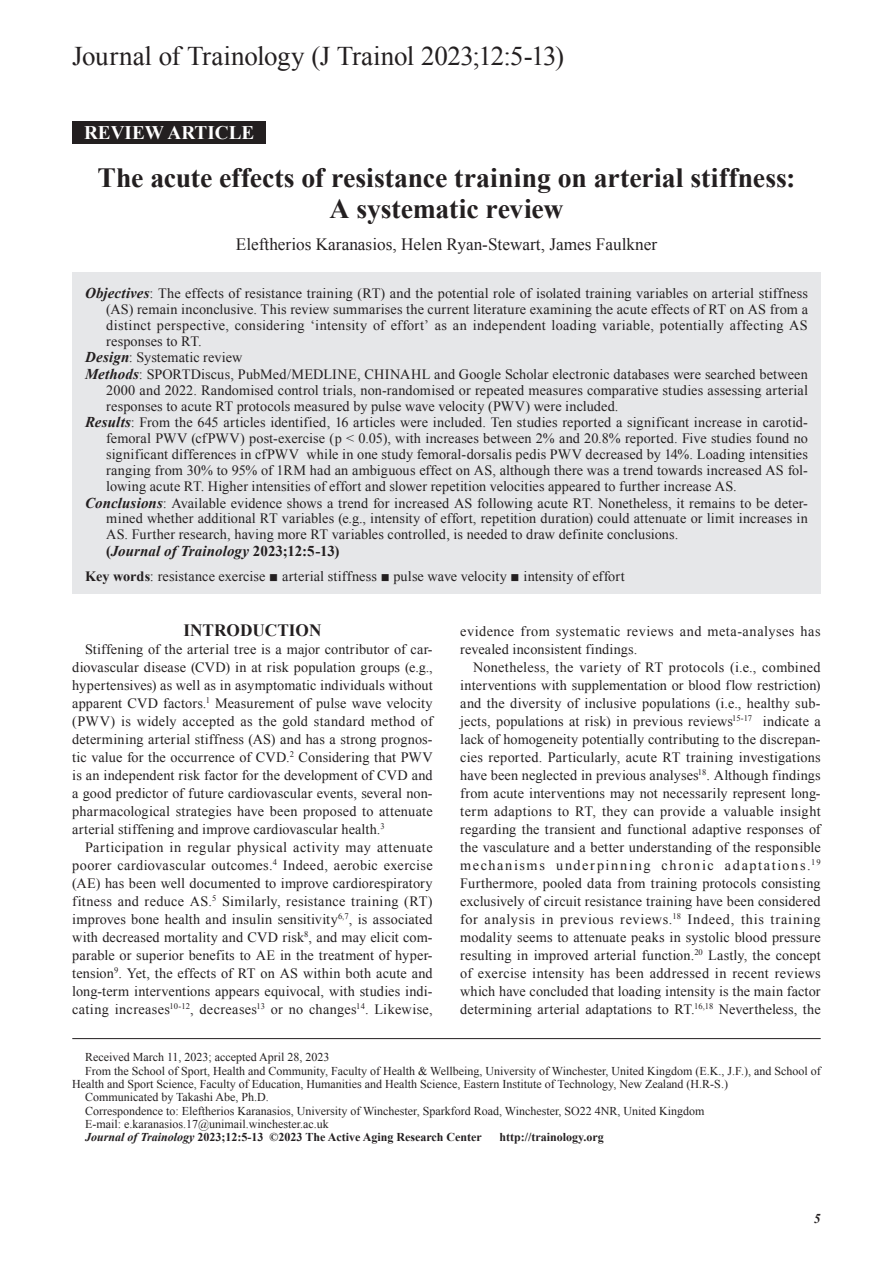
<style>
.page{position:relative;width:893px;height:1263px;background:#fff}
.page>*{position:absolute;margin:0;border:0;box-sizing:border-box;transform-origin:0 0}
.t1{font:700 27.75px/30.9px "Times New Roman";letter-spacing:-.005em;color:#231f20;text-align:center}
.t2{font:27px "Times New Roman";letter-spacing:-.01em;color:#231f20}
.t3{font:700 19.2px "Times New Roman";color:#fff}
.t4{font:17.25px "Times New Roman";color:#231f20}
.t5{font:700 17.25px "Times New Roman";color:#231f20}
.t6{font:italic 700 15px "Times New Roman";letter-spacing:.005em;color:#231f20}
.t7{font:14.25px/18px "Times New Roman";letter-spacing:.01em;color:#231f20;text-align:justify}
.t8{font:14.25px/18px "Times New Roman";letter-spacing:.03em;color:#231f20}
.t9{font:italic 700 13.5px "Times New Roman";color:#231f20}
.t10{font:12px "Times New Roman";color:#231f20}
.t11{font:700 12px "Times New Roman";color:#231f20}
.s1{font-weight:700;font-style:italic;font-size:15px}
.s2{font-style:normal}
.s3{font-weight:700}
.s4{font-style:italic}
</style>
<div class="page">
<div style="left:72px;top:121px;width:194px;height:22px;background:#231f20"></div>
<div style="left:72px;top:273px;width:749px;height:321px;background:#e6e7e9"></div>
<hr style="left:72px;top:1038px;width:749px;height:1px;background:#231f20">
<h2 class="t2" style="left:72px;top:38px;width:493px">Journal of Trainology (J Trainol 2023;12:5-13)</h2>
<h3 class="t3" style="left:84px;top:119px;width:172px">REVIEW ARTICLE</h3>
<h1 class="t1" style="left:98px;top:161px;width:699px">The acute effects of resistance training on arterial stiffness:<br>A systematic review</h1>
<p class="t4" style="left:236px;top:233px;width:423px">Eleftherios Karanasios, Helen Ryan-Stewart, James Faulkner</p>
<p class="t7" style="left:85px;top:284px;width:724px"><span class="s1">Objectives</span>: The effects of resistance training (RT) and the potential role of isolated training variables on arterial stiffness</p>
<p class="t7" style="left:106px;top:300px;width:703px">(AS) remain inconclusive. This review summarises the current literature examining the acute effects of RT on AS from a</p>
<p class="t7" style="left:106px;top:316px;width:703px">distinct perspective, considering ‘intensity of effort’ as an independent loading variable, potentially affecting AS</p>
<p class="t7" style="left:106px;top:332px;width:97px">responses to RT.</p>
<p class="t7" style="left:85px;top:348px;width:159px"><span class="s1">Design</span>: Systematic review</p>
<p class="t7" style="left:85px;top:365px;width:724px"><span class="s1">Methods</span>: SPORTDiscus, PubMed/MEDLINE, CHINAHL and Google Scholar electronic databases were searched between</p>
<p class="t7" style="left:106px;top:381px;width:703px">2000 and 2022. Randomised control trials, non-randomised or repeated measures comparative studies assessing arterial</p>
<p class="t7" style="left:106px;top:397px;width:514px">responses to acute RT protocols measured by pulse wave velocity (PWV) were included.</p>
<p class="t7" style="left:85px;top:413px;width:724px"><span class="s1">Results</span>: From the 645 articles identified, 16 articles were included. Ten studies reported a significant increase in carotid-</p>
<p class="t7" style="left:106px;top:429px;width:703px">femoral PWV (cfPWV) post-exercise (p &lt; 0.05), with increases between 2% and 20.8% reported. Five studies found no</p>
<p class="t7" style="left:106px;top:445px;width:703px">significant differences in cfPWV while in one study femoral-dorsalis pedis PWV decreased by 14%. Loading intensities</p>
<p class="t7" style="left:106px;top:461px;width:703px">ranging from 30% to 95% of 1RM had an ambiguous effect on AS, although there was a trend towards increased AS fol-</p>
<p class="t7" style="left:106px;top:477px;width:632px">lowing acute RT. Higher intensities of effort and slower repetition velocities appeared to further increase AS.</p>
<p class="t7" style="left:85px;top:493px;width:724px"><span class="s1">Conclusions</span>: Available evidence shows a trend for increased AS following acute RT. Nonetheless, it remains to be deter-</p>
<p class="t7" style="left:106px;top:509px;width:703px">mined whether additional RT variables (e.g., intensity of effort, repetition duration) could attenuate or limit increases in</p>
<p class="t7" style="left:106px;top:525px;width:574px">AS. Further research, having more RT variables controlled, is needed to draw definite conclusions.</p>
<p class="t6" style="left:106px;top:540px;width:235px"><span class="s2">(</span>Journal of Trainology <span class="s2">2023;12:5-13)</span></p>
<p class="t7" style="left:85px;top:567px;width:541px"><span class="s3">Key words</span>: resistance exercise ■ arterial stiffness ■ pulse wave velocity ■ intensity of effort</p>
<p class="t5" style="left:183px;top:618px;width:140px">INTRODUCTION</p>
<p class="t7" style="left:72px;top:640px;width:362px;text-indent:13px">Stiffening of the arterial tree is a major contributor of car&shy;diovascular disease (CVD) in at risk population groups (e.g., hypertensives) as well as in asymptomatic individuals without apparent CVD factors.<sup>1</sup> Measurement of pulse wave velocity (PWV) is widely accepted as the gold standard method of determining arterial stiffness (AS) and has a strong prognos&shy;tic value for the occurrence of CVD.<sup>2</sup> Considering that PWV is an independent risk factor for the development of CVD and a good predictor of future cardiovascular events, several non&shy;pharmacological strategies have been proposed to attenuate arterial stiffening and improve cardiovascular health.<sup>3</sup></p>
<p class="t7" style="left:72px;top:838px;width:362px;text-indent:13px">Participation in regular physical activity may attenuate poorer cardiovascular outcomes.<sup>4</sup> Indeed, aerobic exercise (AE) has been well documented to improve cardiorespiratory fitness and reduce AS.<sup>5</sup> Similarly, resistance training (RT) improves bone health and insulin sensitivity<sup>6,7</sup>, is associated with decreased mortality and CVD risk<sup>8</sup>, and may elicit com&shy;parable or superior benefits to AE in the treatment of hyper&shy;tension<sup>9</sup>. Yet, the effects of RT on AS within both acute and long-term interventions appears equivocal, with studies indi&shy;cating increases<sup>10-12</sup>, decreases<sup>13</sup> or no changes<sup>14</sup>. Likewise,</p>
<p class="t8" style="left:460px;top:622px;width:362px">evidence from systematic reviews and meta-analyses has revealed inconsistent findings.</p>
<p class="t7" style="left:460px;top:658px;width:362px;text-indent:13px">Nonetheless, the variety of RT protocols (i.e., combined interventions with supplementation or blood flow restriction) and the diversity of inclusive populations (i.e., healthy sub&shy;jects, populations at risk) in previous reviews<sup>15-17</sup> indicate a lack of homogeneity potentially contributing to the discrepan&shy;cies reported. Particularly, acute RT training investigations have been neglected in previous analyses<sup>18</sup>. Although findings from acute interventions may not necessarily represent long&shy;term adaptions to RT, they can provide a valuable insight regarding the transient and functional adaptive responses of the vasculature and a better understanding of the responsible mechanisms underpinning chronic adaptations.<sup>19<br></sup>Furthermore, pooled data from training protocols consisting exclusively of circuit resistance training have been considered for analysis in previous reviews.<sup>18</sup> Indeed, this training modality seems to attenuate peaks in systolic blood pressure resulting in improved arterial function.<sup>20</sup> Lastly, the concept of exercise intensity has been addressed in recent reviews which have concluded that loading intensity is the main factor determining arterial adaptations to RT.<sup>16,18</sup> Nevertheless, the</p>
<p class="t10" style="left:85px;top:1049px;width:246px">Received March 11, 2023; accepted April 28, 2023</p>
<p class="t10" style="left:85px;top:1062px;width:737px">From the School of Sport, Health and Community, Faculty of Health &amp; Wellbeing, University of Winchester, United Kingdom (E.K., J.F.), and School of</p>
<p class="t10" style="left:72px;top:1076px;width:657px">Health and Sport Science, Faculty of Education, Humanities and Health Science, Eastern Institute of Technology, New Zealand (H.R-S.)</p>
<p class="t10" style="left:85px;top:1089px;width:185px">Communicated by Takashi Abe, Ph.D.</p>
<p class="t10" style="left:85px;top:1102px;width:621px">Correspondence to: Eleftherios Karanasios, University of Winchester, Sparkford Road, Winchester, SO22 4NR, United Kingdom</p>
<p class="t10" style="left:85px;top:1116px;width:245px">E-mail: e.karanasios.17@unimail.winchester.ac.uk</p>
<p class="t11" style="left:85px;top:1129px;width:398px"><span class="s4">Journal of Trainology</span> 2023;12:5-13 ©2023 The Active Aging Research Center</p>
<p class="t11" style="left:500px;top:1129px;width:106px">http://trainology.org</p>
<p class="t9" style="left:814px;top:1209px;width:8px">5</p>
</div>
